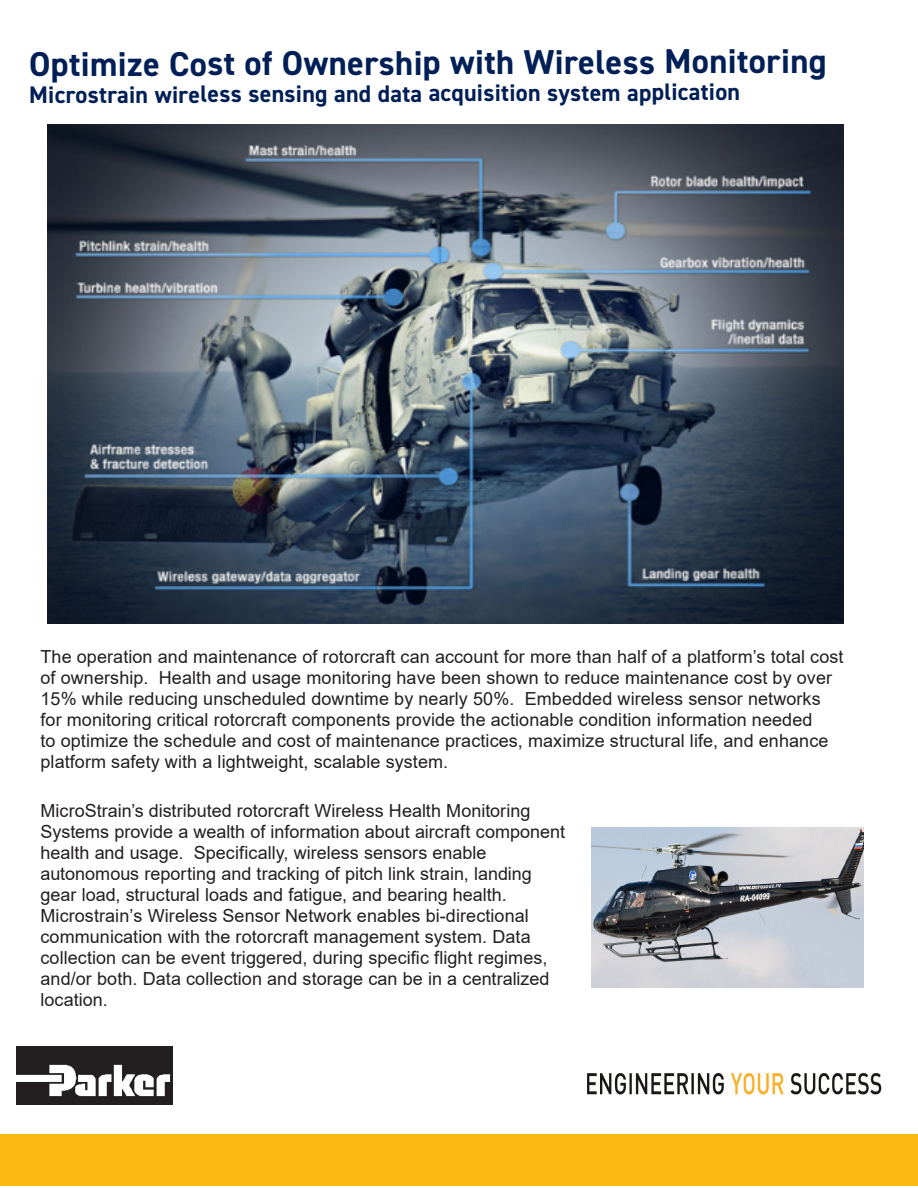
<style>
.page{position:relative;width:918px;height:1188px;background:#fff}
.page>*{position:absolute;margin:0;border:0;box-sizing:border-box;transform-origin:0 0}
.Product_Name_2_Page{font:700 34.5px "DIN2014";letter-spacing:.005em;color:#001f56}
.Product_Name_2_Page-2{font:700 24px "DIN2014";letter-spacing:.005em;color:#001f56}
.Table_Headlines{font:18px/21px "Arial";letter-spacing:.005em;color:#231f20}
</style>
<div class="page">
<img style="left:17px;top:1046px;width:156px;height:59px">
<img style="left:591px;top:827px;width:273px;height:160px">
<div style="left:0;top:1134px;width:918px;height:52px;background:#fcb814"></div>
<img style="left:47px;top:125px;width:796px;height:499px">
<img style="left:587px;top:1073px;width:295px;height:22px">
<p class="Product_Name_2_Page" style="left:29px;top:40px;width:799px">Optimize Cost of Ownership with Wireless Monitoring</p>
<p class="Product_Name_2_Page-2" style="left:29px;top:77px;width:713px">Microstrain wireless sensing and data acquisition system application</p>
<p class="Table_Headlines" style="left:40px;top:646px;width:805px">The operation and maintenance of rotorcraft can account for more than half of a platform’s total cost of ownership. Health and usage monitoring have been shown to reduce maintenance cost by over 15% while reducing unscheduled downtime by nearly 50%. Embedded wireless sensor networks for monitoring critical rotorcraft components provide the actionable condition information needed<br>to optimize the schedule and cost of maintenance practices, maximize structural life, and enhance platform safety with a lightweight, scalable system.</p>
<p class="Table_Headlines" style="left:40px;top:800px;width:526px">MicroStrain’s distributed rotorcraft Wireless Health Monitoring Systems provide a wealth of information about aircraft component health and usage. Specifically, wireless sensors enable autonomous reporting and tracking of pitch link strain, landing gear load, structural loads and fatigue, and bearing health.<br>Microstrain’s Wireless Sensor Network enables bi-directional communication with the rotorcraft management system. Data collection can be event triggered, during specific flight regimes, and/or both. Data collection and storage can be in a centralized location.</p>
</div>
